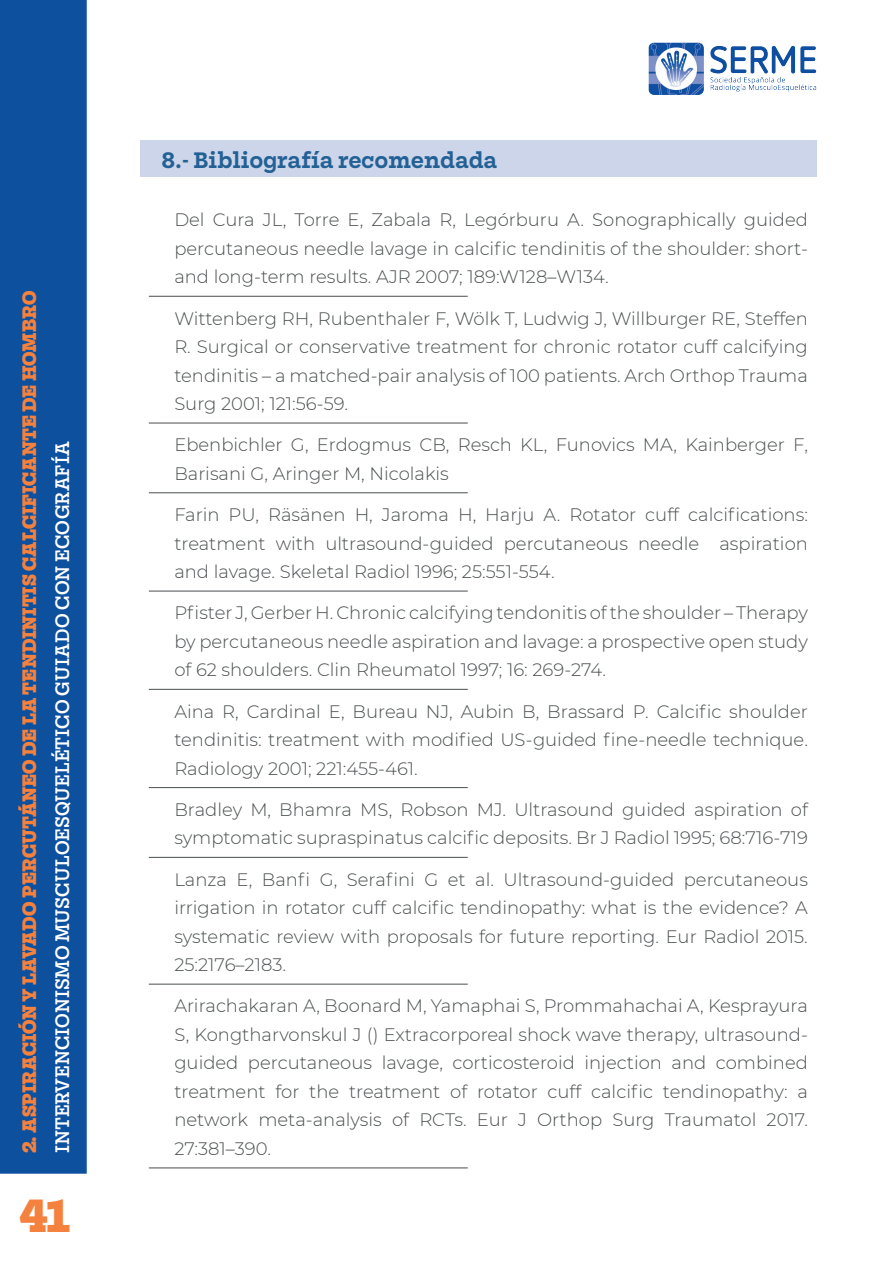
<style>
.page{position:relative;width:893px;height:1263px;background:#fff}
.page>*{position:absolute;margin:0;border:0;box-sizing:border-box;transform-origin:0 0}
.t1{font:800 49.5px "Mortise";color:#f4813d}
.t2{font:700 24px "Mortise";letter-spacing:.01em;color:#236195}
.t3{font:800 21px "Mortise";color:#f4813d}
.t4{font:500 21px "Mortise";color:#fff}
.t5{font:300 18px/28.5px "Montserrat";color:#4a4e4f;text-align:justify}
</style>
<div class="page">
<div style="left:0;top:0;width:87px;height:1174px;background:#0d509e"></div>
<img style="left:648px;top:42px;width:169px;height:53px">
<div style="left:140px;top:140px;width:676px;height:37px;background:#cdd5eb"></div>
<hr style="left:149px;top:296px;width:319px;height:1px;background:#4a4e4f">
<hr style="left:149px;top:423px;width:319px;height:1px;background:#4a4e4f">
<hr style="left:149px;top:492px;width:319px;height:1px;background:#4a4e4f">
<hr style="left:149px;top:591px;width:319px;height:1px;background:#4a4e4f">
<hr style="left:149px;top:689px;width:319px;height:1px;background:#4a4e4f">
<hr style="left:149px;top:787px;width:319px;height:1px;background:#4a4e4f">
<hr style="left:149px;top:857px;width:319px;height:1px;background:#4a4e4f">
<hr style="left:149px;top:984px;width:319px;height:1px;background:#4a4e4f">
<hr style="left:149px;top:1168px;width:319px;height:1px;background:#4a4e4f">
<p class="t3" style="left:18px;top:1153px;width:864px;rotate:-90deg">2. ASPIRACIÓN Y LAVADO PERCUTÁNEO DE LA TENDINITIS CALCIFICANTE DE HOMBRO</p>
<p class="t4" style="left:51px;top:1153px;width:713px;rotate:-90deg">INTERVENCIONISMO MUSCULOESQUELÉTICO GUIADO CON ECOGRAFÍA</p>
<h1 class="t1" style="left:19px;top:1189px;width:52px">41</h1>
<h2 class="t2" style="left:162px;top:147px;width:337px">8.- Bibliografía recomendada</h2>
<p class="t5" style="left:174px;top:205px;width:635px">Del Cura JL, Torre E, Zabala R, Legórburu A. Sonographically guided percutaneous needle lavage in calcific tendinitis of the shoulder: short&shy;and long-term results. AJR 2007; 189:W128–W134.</p>
<p class="t5" style="left:174px;top:303px;width:635px">Wittenberg RH, Rubenthaler F, Wölk T, Ludwig J, Willburger RE, Steffen R. Surgical or conservative treatment for chronic rotator cuff calcifying tendinitis – a matched-pair analysis of 100 patients. Arch Orthop Trauma Surg 2001; 121:56-59.</p>
<p class="t5" style="left:174px;top:430px;width:635px">Ebenbichler G, Erdogmus CB, Resch KL, Funovics MA, Kainberger F,<br>Barisani G, Aringer M, Nicolakis</p>
<p class="t5" style="left:174px;top:500px;width:635px">Farin PU, Räsänen H, Jaroma H, Harju A. Rotator cuff calcifications: treatment with ultrasound-guided percutaneous needle aspiration and lavage. Skeletal Radiol 1996; 25:551-554.</p>
<p class="t5" style="left:174px;top:598px;width:635px">Pfister J, Gerber H. Chronic calcifying tendonitis of the shoulder – Therapy by percutaneous needle aspiration and lavage: a prospective open study of 62 shoulders. Clin Rheumatol 1997; 16: 269-274.</p>
<p class="t5" style="left:174px;top:696px;width:635px">Aina R, Cardinal E, Bureau NJ, Aubin B, Brassard P. Calcific shoulder tendinitis: treatment with modified US-guided fine-needle technique.<br>Radiology 2001; 221:455-461.</p>
<p class="t5" style="left:174px;top:795px;width:635px">Bradley M, Bhamra MS, Robson MJ. Ultrasound guided aspiration of symptomatic supraspinatus calcific deposits. Br J Radiol 1995; 68:716-719</p>
<p class="t5" style="left:174px;top:864px;width:635px">Lanza E, Banfi G, Serafini G et al. Ultrasound-guided percutaneous irrigation in rotator cuff calcific tendinopathy: what is the evidence? A systematic review with proposals for future reporting. Eur Radiol 2015.<br>25:2176–2183.</p>
<p class="t5" style="left:174px;top:991px;width:635px">Arirachakaran A, Boonard M, Yamaphai S, Prommahachai A, Kesprayura S, Kongtharvonskul J () Extracorporeal shock wave therapy, ultrasound&shy;guided percutaneous lavage, corticosteroid injection and combined treatment for the treatment of rotator cuff calcific tendinopathy: a network meta-analysis of RCTs. Eur J Orthop Surg Traumatol 2017.<br>27:381–390.</p>
</div>
